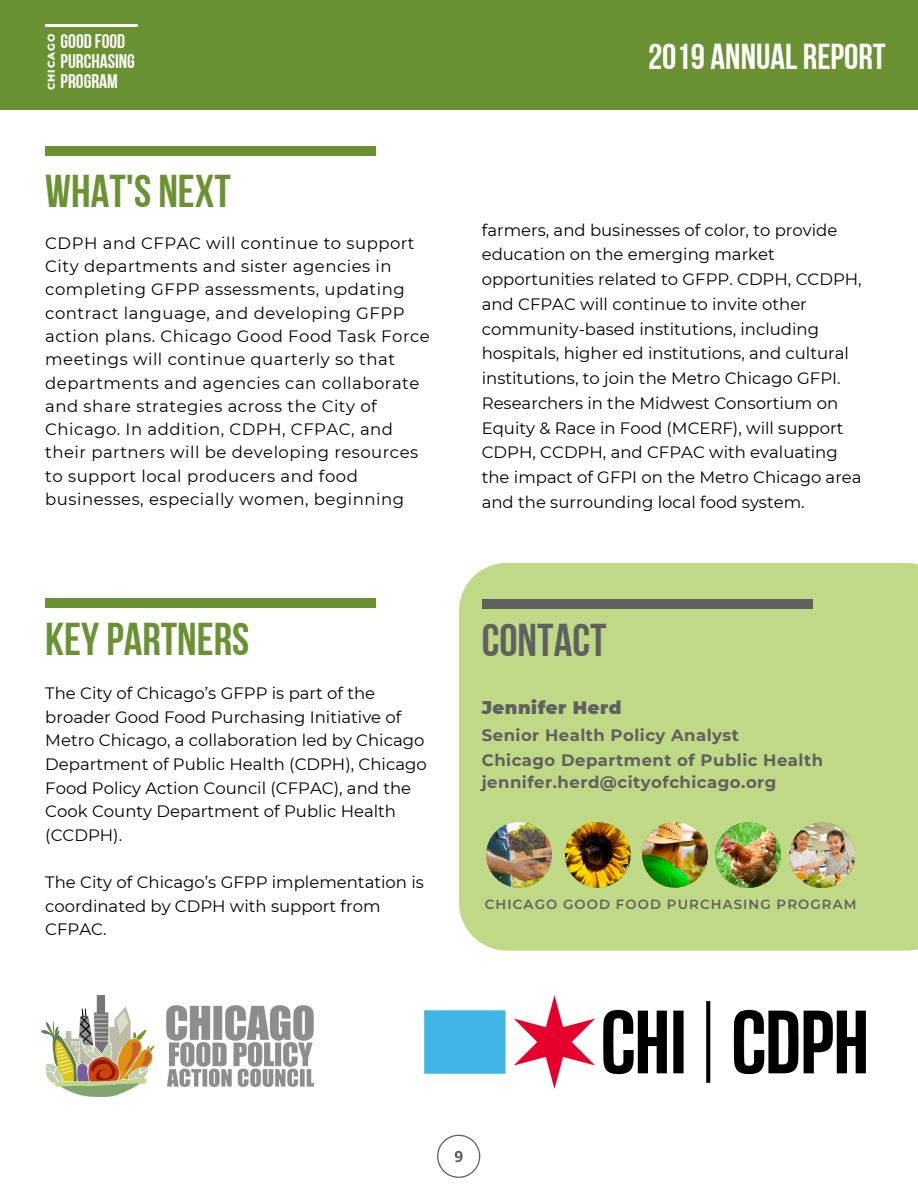
<style>
.page{position:relative;width:918px;height:1188px;background:#fff}
.page>*{position:absolute;margin:0;border:0;box-sizing:border-box;transform-origin:0 0}
.t1{font:45.9px "Bebas Neue Cyrillic";color:#6a9232}
.t2{font:45.9px "Bebas Neue Cyrillic";color:#5f6160}
.t3{font:36px "Bebas Neue Cyrillic";color:#fff}
.t4{font:19.65px/20.1px "Bebas Neue Cyrillic";color:#fff}
.t5{font:900 18px "Montserrat";letter-spacing:.03em;color:#5f6160}
.t6{font:16.5px/24.8px "Montserrat";color:#000}
.t7{font:16.5px/23.2px "Montserrat";letter-spacing:.03em;color:#000}
.t8{font:700 16.5px/24.3px "Montserrat";letter-spacing:.03em;color:#5f6160}
.t9{font:600 13.35px "Montserrat";letter-spacing:.085em;color:#5f6160}
.t10{font:800 10.05px "Montserrat";letter-spacing:.1em;color:#fff}
</style>
<div class="page">
<div style="left:0;top:0;width:918px;height:110px;background:#6a9232"></div>
<hr style="left:45px;top:24px;width:93px;height:3px;background:#fff">
<svg style="left:437px;top:1135px;width:43px;height:43px"></svg>
<div style="left:459px;top:563px;width:459px;height:388px;background:#c0d986"></div>
<img style="left:486px;top:822px;width:66px;height:66px;border-radius:50%">
<img style="left:565px;top:822px;width:66px;height:66px;border-radius:50%">
<img style="left:642px;top:822px;width:66px;height:66px;border-radius:50%">
<img style="left:715px;top:822px;width:66px;height:66px;border-radius:50%">
<img style="left:789px;top:822px;width:66px;height:66px;border-radius:50%">
<div style="left:45px;top:146px;width:331px;height:9px;background:#6a9232"></div>
<div style="left:45px;top:599px;width:331px;height:9px;background:#6a9232"></div>
<div style="left:482px;top:599px;width:330px;height:10px;background:#5f6160"></div>
<img style="left:42px;top:995px;width:271px;height:101px">
<img style="left:424px;top:995px;width:442px;height:94px">
<p class="t10" style="left:45px;top:90px;width:58px;rotate:-90deg">CHICAGO</p>
<p class="t4" style="left:61px;top:33px;width:76px">GOOD FOOD<br>PURCHASING</p>
<p class="t4" style="left:61px;top:73px;width:59px">PROGRAM</p>
<h1 class="t1" style="left:45px;top:172px;width:187px">WHAT'S NEXT</h1>
<p class="t7" style="left:45px;top:231px;width:386px">CDPH and CFPAC will continue to support City departments and sister agencies in completing GFPP assessments, updating contract language, and developing GFPP action plans. Chicago Good Food Task Force meetings will continue quarterly so that departments and agencies can collaborate and share strategies across the City of Chicago. In addition, CDPH, CFPAC, and their partners will be developing resources to support local producers and food businesses, especially women, beginning</p>
<h2 class="t3" style="left:648px;top:42px;width:239px">2019 ANNUAL REPORT</h2>
<p class="t6" style="left:482px;top:217px;width:382px">farmers, and businesses of color, to provide education on the emerging market opportunities related to GFPP. CDPH, CCDPH, and CFPAC will continue to invite other community-based institutions, including hospitals, higher ed institutions, and cultural institutions, to join the Metro Chicago GFPI.<br>Researchers in the Midwest Consortium on Equity &amp; Race in Food (MCERF), will support CDPH, CCDPH, and CFPAC with evaluating the impact of GFPI on the Metro Chicago area and the surrounding local food system.</p>
<h1 class="t1" style="left:45px;top:620px;width:206px">KEYPARTNERS</h1>
<h1 class="t2" style="left:482px;top:621px;width:126px">CONTACT</h1>
<p class="t6" style="left:45px;top:681px;width:383px;line-height:23.7px">The City of Chicago’s GFPP is part of the broader Good Food Purchasing Initiative of Metro Chicago, a collaboration led by Chicago Department of Public Health (CDPH), Chicago Food Policy Action Council (CFPAC), and the Cook County Department of Public Health (CCDPH).</p>
<p class="t6" style="left:45px;top:870px;width:380px;line-height:23.7px">The City of Chicago’s GFPP implementation is coordinated by CDPH with support from<br>CFPAC.</p>
<p class="t5" style="left:482px;top:696px;width:141px">Jennifer Herd</p>
<p class="t8" style="left:482px;top:723px;width:343px">Senior Health Policy Analyst<br>Chicago Department of Public Health</p>
<p class="t8" style="left:482px;top:770px;width:296px">jennifer.herd@cityofchicago.org</p>
<p class="t9" style="left:485px;top:896px;width:373px">CHICAGO GOOD FOOD PURCHASING PROGRAM</p>
</div>
